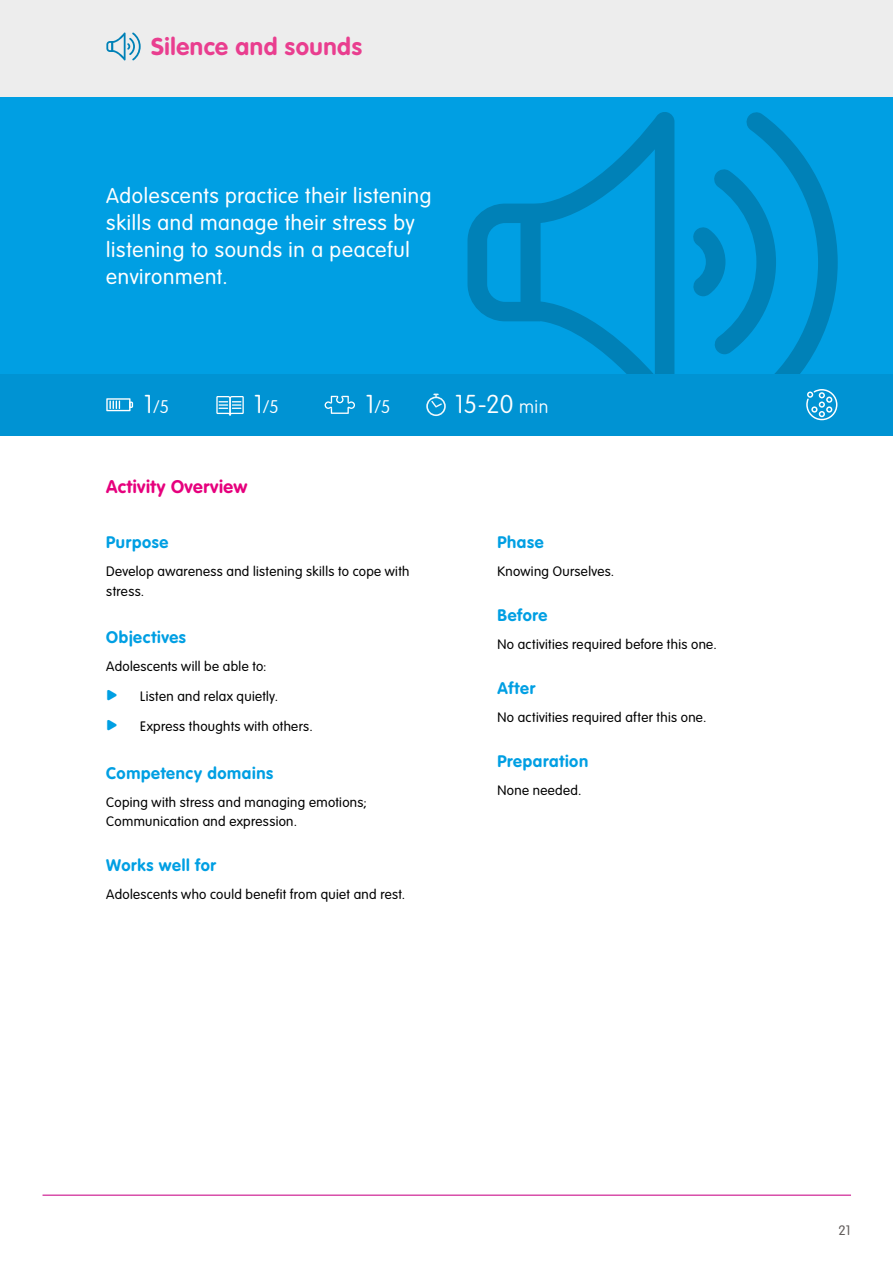
<style>
.page{position:relative;width:893px;height:1263px;background:#fff}
.page>*{position:absolute;margin:0;border:0;box-sizing:border-box;transform-origin:0 0}
.t1{font:100 25.5px "VAG Rounded";color:#fff}
.t2{font:700 24px "VAG Rounded";letter-spacing:.02em;color:#e93e8f}
.t3{font:300 21px/27px "VAG Rounded";letter-spacing:.03em;color:#fff}
.t4{font:700 18px "VAG Rounded";letter-spacing:.025em;color:#e6007d}
.t5{font:100 18px "VAG Rounded";color:#fff}
.t6{font:700 16.5px "VAG Rounded";letter-spacing:.04em;color:#009fe3}
.t7{font:300 13.5px/19.5px "VAG Rounded";letter-spacing:.025em;color:#000}
.t8{font:300 13.5px "VAG Rounded";color:#625d5c}
.s1{font-size:25.5px}
.s2{font-size:18px}
.s3{color:#009fe3}
</style>
<div class="page">
<hr style="left:43px;top:1194px;width:808px;height:2px;background:#cb148d">
<div style="left:0;top:0;width:893px;height:374px;background:#009fe3"></div>
<svg style="left:467px;top:204px;width:54px;height:117px"></svg>
<svg style="left:521px;top:112px;width:153px;height:262px"></svg>
<div style="left:0;top:374px;width:893px;height:61px;background:#0093d3"></div>
<svg style="left:693px;top:112px;width:145px;height:308px"></svg>
<svg style="left:106px;top:398px;width:27px;height:13px"></svg>
<svg style="left:216px;top:396px;width:28px;height:20px"></svg>
<svg style="left:325px;top:396px;width:30px;height:18px"></svg>
<div style="left:0;top:0;width:893px;height:97px;background:#ededed"></div>
<svg style="left:426px;top:394px;width:20px;height:22px"></svg>
<svg style="left:106px;top:32px;width:35px;height:28px"></svg>
<h2 class="t2" style="left:151px;top:32px;width:212px">Silence and sounds</h2>
<h3 class="t3" style="left:106px;top:183px;width:327px">Adolescents practice their listening skills and manage their stress by listening to sounds in a peaceful environment.</h3>
<h3 class="t5" style="left:144px;top:397px;width:27px"><span class="s1">1</span>/5</h3>
<h3 class="t5" style="left:254px;top:397px;width:27px"><span class="s1">1</span>/5</h3>
<h3 class="t5" style="left:365px;top:397px;width:27px"><span class="s1">1</span>/5</h3>
<h1 class="t1" style="left:455px;top:390px;width:95px">15-20 <span class="s2">min</span></h1>
<h3 class="t4" style="left:106px;top:476px;width:143px">Activity Overview</h3>
<p class="t6" style="left:106px;top:532px;width:63px">Purpose</p>
<p class="t7" style="left:106px;top:562px;width:305px">Develop awareness and listening skills to cope with stress.</p>
<p class="t6" style="left:106px;top:627px;width:81px">Objectives</p>
<p class="t7" style="left:106px;top:657px;width:162px">Adolescents will be able to:</p>
<p class="t7" style="left:106px;top:687px;width:173px"><span class="s3">•</span> Listen and relax quietly.</p>
<p class="t7" style="left:106px;top:717px;width:208px"><span class="s3">•</span> Express thoughts with others.</p>
<p class="t6" style="left:106px;top:763px;width:168px">Competency domains</p>
<p class="t7" style="left:106px;top:792px;width:262px">Coping with stress and managing emotions;<br>Communication and expression.</p>
<p class="t6" style="left:106px;top:855px;width:111px">Works well for</p>
<p class="t7" style="left:106px;top:885px;width:301px">Adolescents who could benefit from quiet and rest.</p>
<p class="t6" style="left:497px;top:532px;width:48px">Phase</p>
<p class="t7" style="left:497px;top:562px;width:118px">Knowing Ourselves.</p>
<p class="t6" style="left:497px;top:605px;width:51px">Before</p>
<p class="t7" style="left:497px;top:635px;width:221px">No activities required before this one.</p>
<p class="t6" style="left:497px;top:678px;width:39px">After</p>
<p class="t7" style="left:497px;top:708px;width:210px">No activities required after this one.</p>
<p class="t6" style="left:497px;top:751px;width:92px">Preparation</p>
<p class="t7" style="left:497px;top:781px;width:85px">None needed.</p>
<p class="t8" style="left:838px;top:1223px;width:13px">21</p>
</div>
